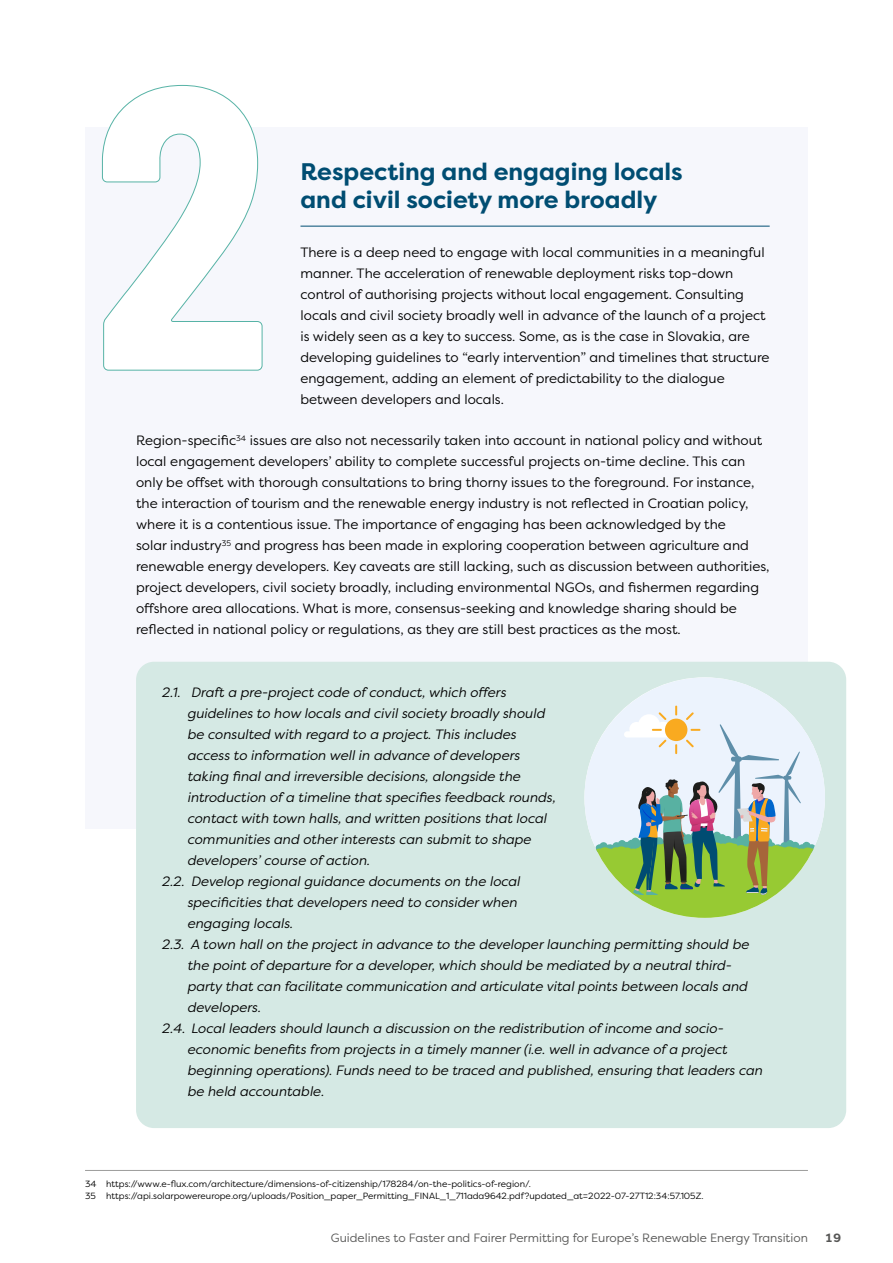
<style>
.page{position:relative;width:893px;height:1263px;background:#fff}
.page>*{position:absolute;margin:0;border:0;box-sizing:border-box;transform-origin:0 0}
.t1{font:42.9px "Myriad Pro";color:#000}
.t2{font:700 24px/28.5px "Filson Pro";color:#004d72}
.t3{font:13.5px/21px "Filson Pro";color:#000}
.t4{font:italic 13.5px/21px "Filson Pro";color:#000}
.t5{font:12px "Filson Pro";color:#575756}
.t6{font:700 12px "Filson Pro";color:#575756}
.t7{font:9px "Filson Pro";color:#000}
</style>
<div class="page">
<div style="left:85px;top:128px;width:723px;height:701px;background:#f6f7fc"></div>
<div style="left:136px;top:662px;width:710px;height:466px;background:#d5e9e4;border-radius:18px"></div>
<hr style="left:300px;top:226px;width:470px;height:1px;background:#004d72">
<svg style="left:584px;top:677px;width:241px;height:169px"></svg>
<svg style="left:595px;top:706px;width:221px;height:212px"></svg>
<svg style="left:102px;top:85px;width:161px;height:286px"></svg>
<hr style="left:85px;top:1170px;width:723px;height:1px;background:#9d9d9c">
<p class="t2" style="left:300px;top:158px;width:384px">Respecting and engaging locals and civil society more broadly</p>
<p class="t3" style="left:300px;top:241px;width:471px">There is a deep need to engage with local communities in a meaningful manner. The acceleration of renewable deployment risks top-down control of authorising projects without local engagement. Consulting locals and civil society broadly well in advance of the launch of a project is widely seen as a key to success. Some, as is the case in Slovakia, are developing guidelines to “early intervention” and timelines that structure engagement, adding an element of predictability to the dialogue between developers and locals.</p>
<p class="t3" style="left:136px;top:430px;width:635px">Region-specific<sup>34</sup> issues are also not necessarily taken into account in national policy and without local engagement developers’ ability to complete successful projects on-time decline. This can only be offset with thorough consultations to bring thorny issues to the foreground. For instance, the interaction of tourism and the renewable energy industry is not reflected in Croatian policy, where it is a contentious issue. The importance of engaging has been acknowledged by the<br>solar industry<sup>35</sup> and progress has been made in exploring cooperation between agriculture and renewable energy developers. Key caveats are still lacking, such as discussion between authorities, project developers, civil society broadly, including environmental NGOs, and fishermen regarding offshore area allocations. What is more, consensus-seeking and knowledge sharing should be reflected in national policy or regulations, as they are still best practices as the most.</p>
<p class="t4" style="left:187px;top:682px;width:370px;text-indent:-26px">2.1. Draft a pre-project code of conduct, which offers guidelines to how locals and civil society broadly should be consulted with regard to a project. This includes access to information well in advance of developers taking final and irreversible decisions, alongside the introduction of a timeline that specifies feedback rounds, contact with town halls, and written positions that local communities and other interests can submit to shape developers’ course of action.</p>
<p class="t4" style="left:187px;top:871px;width:334px;text-indent:-26px">2.2. Develop regional guidance documents on the local specificities that developers need to consider when engaging locals.</p>
<p class="t4" style="left:187px;top:934px;width:563px;text-indent:-26px">2.3. A town hall on the project in advance to the developer launching permitting should be the point of departure for a developer, which should be mediated by a neutral third&shy;party that can facilitate communication and articulate vital points between locals and developers.</p>
<p class="t4" style="left:187px;top:1018px;width:577px;text-indent:-26px">2.4. Local leaders should launch a discussion on the redistribution of income and socio&shy;economic benefits from projects in a timely manner (i.e. well in advance of a project beginning operations). Funds need to be traced and published, ensuring that leaders can be held accountable.</p>
<p class="t1" style="left:257px;top:686px;width:24px">1</p>
<p class="t7" style="left:85px;top:1178px;width:447px">34 https://www.e-flux.com/architecture/dimensions-of-citizenship/178284/on-the-politics-of-region/.</p>
<p class="t7" style="left:85px;top:1190px;width:620px">35 https://api.solarpowereurope.org/uploads/Position_paper_Permitting_FINAL_1_711ada9642.pdf?updated_at=2022-07-27T12:34:57.105Z.</p>
<p class="t5" style="left:331px;top:1230px;width:478px">Guidelines to Faster and Fairer Permitting for Europe’s Renewable Energy Transition</p>
<p class="t6" style="left:825px;top:1230px;width:18px">19</p>
</div>
